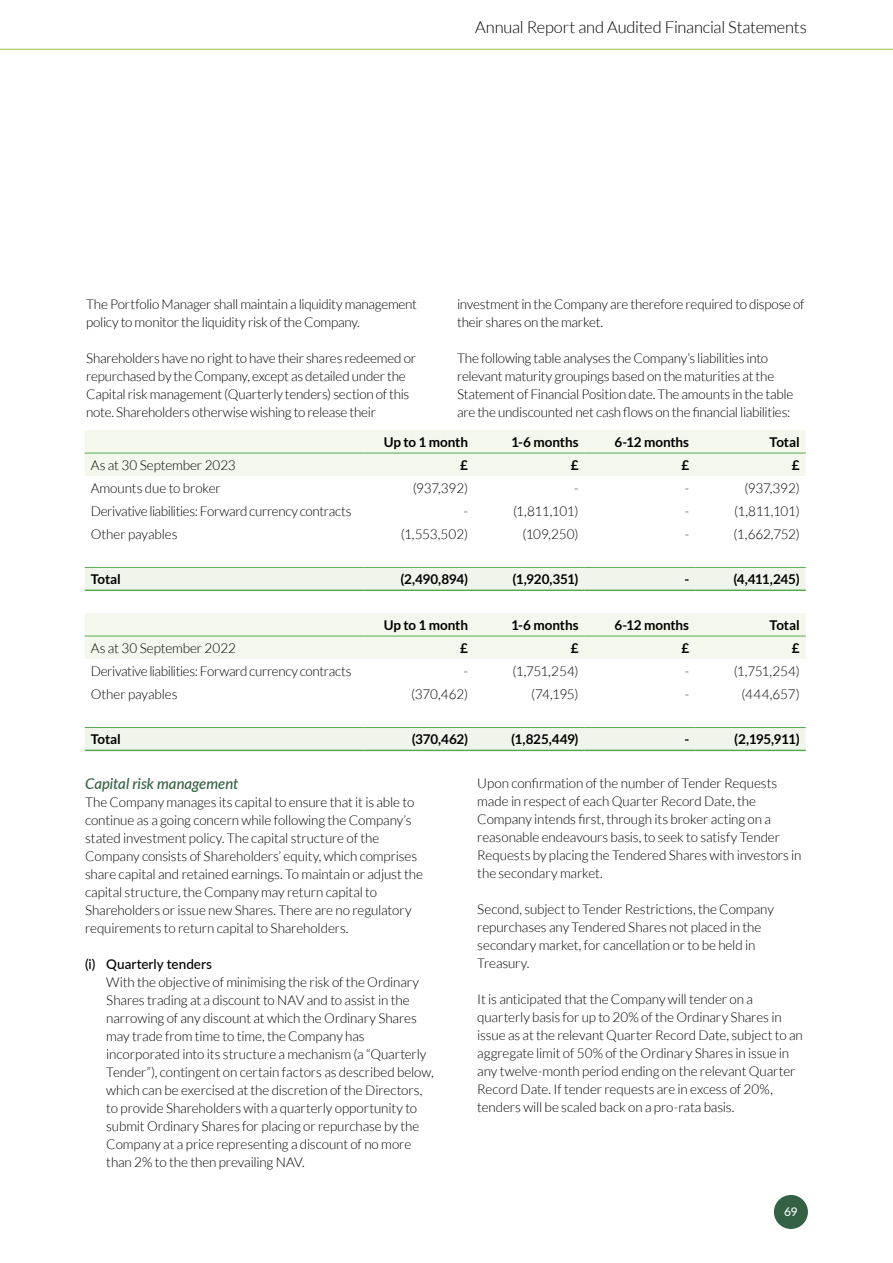
<style>
.page{position:relative;width:893px;height:1263px;background:#fff}
.page>*{position:absolute;margin:0;border:0;box-sizing:border-box;transform-origin:0 0}
.t1{font:300 16.5px "Lato";letter-spacing:-.015em;color:#000}
.FrontCoverDocumentTitle{font:italic 500 15px "Lato";letter-spacing:-.005em;color:#346143}
.FrontCoverDocumentTitle-2{font:300 13.5px/18px "Lato";letter-spacing:-.01em;color:#000}
.FrontCoverDocumentTitle-3{font:700 13.5px "Lato";letter-spacing:-.01em;color:#000}
.FrontCoverDocumentTitle-4{font:300 13.5px "Lato";letter-spacing:-.03em;color:#000}
.FrontCoverDocumentTitle-5{font:500 13.5px "Lato";color:#000}
.t2{font:500 12px "Lato";color:#fff}
</style>
<div class="page">
<div style="left:774px;top:1195px;width:34px;height:34px;background:#346143;border-radius:50%"></div>
<hr style="left:0;top:49px;width:893px;height:1px;background:#94c43a">
<svg style="left:85px;top:430px;width:721px;height:137px"></svg>
<svg style="left:85px;top:568px;width:721px;height:182px"></svg>
<hr style="left:85px;top:453px;width:279px;height:1px;background:#58a952">
<hr style="left:364px;top:453px;width:110px;height:1px;background:#58a952">
<hr style="left:474px;top:453px;width:111px;height:1px;background:#58a952">
<hr style="left:585px;top:453px;width:110px;height:1px;background:#58a952">
<hr style="left:695px;top:453px;width:111px;height:1px;background:#58a952">
<hr style="left:85px;top:636px;width:279px;height:1px;background:#58a952">
<hr style="left:364px;top:636px;width:110px;height:1px;background:#58a952">
<hr style="left:474px;top:636px;width:111px;height:1px;background:#58a952">
<hr style="left:585px;top:636px;width:110px;height:1px;background:#58a952">
<hr style="left:695px;top:636px;width:111px;height:1px;background:#58a952">
<hr style="left:85px;top:567px;width:279px;height:1px;background:#58a952">
<hr style="left:364px;top:567px;width:110px;height:1px;background:#58a952">
<hr style="left:474px;top:567px;width:111px;height:1px;background:#58a952">
<hr style="left:585px;top:567px;width:110px;height:1px;background:#58a952">
<hr style="left:695px;top:567px;width:111px;height:1px;background:#58a952">
<hr style="left:85px;top:589px;width:279px;height:2px;background:#58a952">
<hr style="left:364px;top:589px;width:110px;height:2px;background:#58a952">
<hr style="left:474px;top:589px;width:111px;height:2px;background:#58a952">
<hr style="left:585px;top:589px;width:110px;height:2px;background:#58a952">
<hr style="left:695px;top:589px;width:111px;height:2px;background:#58a952">
<hr style="left:85px;top:727px;width:279px;height:1px;background:#58a952">
<hr style="left:364px;top:727px;width:110px;height:1px;background:#58a952">
<hr style="left:474px;top:727px;width:111px;height:1px;background:#58a952">
<hr style="left:585px;top:727px;width:110px;height:1px;background:#58a952">
<hr style="left:695px;top:727px;width:111px;height:1px;background:#58a952">
<hr style="left:85px;top:750px;width:279px;height:1px;background:#58a952">
<hr style="left:364px;top:750px;width:110px;height:1px;background:#58a952">
<hr style="left:474px;top:750px;width:111px;height:1px;background:#58a952">
<hr style="left:585px;top:750px;width:110px;height:1px;background:#58a952">
<hr style="left:695px;top:750px;width:111px;height:1px;background:#58a952">
<p class="t1" style="left:475px;top:18px;width:333px">Annual Report and Audited Financial Statements</p>
<p class="FrontCoverDocumentTitle-2" style="left:86px;top:295px;width:332px">The Portfolio Manager shall maintain a liquidity management policy to monitor the liquidity risk of the Company.</p>
<p class="FrontCoverDocumentTitle-2" style="left:86px;top:349px;width:332px">Shareholders have no right to have their shares redeemed or repurchased by the Company, except as detailed under the Capital risk management (Quarterly tenders) section of this note. Shareholders otherwise wishing to release their</p>
<p class="FrontCoverDocumentTitle-2" style="left:457px;top:295px;width:349px">investment in the Company are therefore required to dispose of their shares on the market.</p>
<p class="FrontCoverDocumentTitle-2" style="left:457px;top:349px;width:338px">The following table analyses the Company’s liabilities into relevant maturity groupings based on the maturities at the Statement of Financial Position date. The amounts in the table are the undiscounted net cash flows on the financial liabilities:</p>
<p class="FrontCoverDocumentTitle-3" style="left:384px;top:434px;width:86px">Up to 1 month</p>
<p class="FrontCoverDocumentTitle-3" style="left:511px;top:434px;width:69px">1-6 months</p>
<p class="FrontCoverDocumentTitle-3" style="left:614px;top:434px;width:76px">6-12 months</p>
<p class="FrontCoverDocumentTitle-3" style="left:769px;top:434px;width:32px">Total</p>
<p class="FrontCoverDocumentTitle-2" style="left:91px;top:456px;width:147px">As at 30 September 2023</p>
<p class="FrontCoverDocumentTitle-3" style="left:460px;top:457px;width:9px">£</p>
<p class="FrontCoverDocumentTitle-3" style="left:571px;top:457px;width:9px">£</p>
<p class="FrontCoverDocumentTitle-3" style="left:681px;top:457px;width:9px">£</p>
<p class="FrontCoverDocumentTitle-3" style="left:792px;top:457px;width:9px">£</p>
<p class="FrontCoverDocumentTitle-2" style="left:91px;top:479px;width:132px">Amounts due to broker</p>
<p class="FrontCoverDocumentTitle-2" style="left:413px;top:479px;width:57px">(937,392)</p>
<p class="FrontCoverDocumentTitle-2" style="left:574px;top:479px;width:6px">-</p>
<p class="FrontCoverDocumentTitle-2" style="left:685px;top:479px;width:6px">-</p>
<p class="FrontCoverDocumentTitle-2" style="left:744px;top:479px;width:57px">(937,392)</p>
<p class="FrontCoverDocumentTitle-4" style="left:91px;top:504px;width:262px">Derivative liabilities: Forward currency contracts</p>
<p class="FrontCoverDocumentTitle-2" style="left:464px;top:502px;width:6px">-</p>
<p class="FrontCoverDocumentTitle-2" style="left:513px;top:502px;width:67px">(1,811,101)</p>
<p class="FrontCoverDocumentTitle-2" style="left:685px;top:502px;width:6px">-</p>
<p class="FrontCoverDocumentTitle-2" style="left:734px;top:502px;width:67px">(1,811,101)</p>
<p class="FrontCoverDocumentTitle-2" style="left:91px;top:525px;width:88px">Other payables</p>
<p class="FrontCoverDocumentTitle-2" style="left:401px;top:525px;width:69px">(1,553,502)</p>
<p class="FrontCoverDocumentTitle-2" style="left:522px;top:525px;width:58px">(109,250)</p>
<p class="FrontCoverDocumentTitle-2" style="left:685px;top:525px;width:6px">-</p>
<p class="FrontCoverDocumentTitle-2" style="left:733px;top:525px;width:68px">(1,662,752)</p>
<p class="FrontCoverDocumentTitle-3" style="left:91px;top:572px;width:32px">Total</p>
<p class="FrontCoverDocumentTitle-3" style="left:400px;top:572px;width:69px">(2,490,894)</p>
<p class="FrontCoverDocumentTitle-3" style="left:512px;top:572px;width:68px">(1,920,351)</p>
<p class="FrontCoverDocumentTitle-3" style="left:684px;top:572px;width:6px">-</p>
<p class="FrontCoverDocumentTitle-3" style="left:733px;top:572px;width:68px">(4,411,245)</p>
<p class="FrontCoverDocumentTitle-3" style="left:384px;top:617px;width:86px">Up to 1 month</p>
<p class="FrontCoverDocumentTitle-3" style="left:511px;top:617px;width:69px">1-6 months</p>
<p class="FrontCoverDocumentTitle-3" style="left:614px;top:617px;width:76px">6-12 months</p>
<p class="FrontCoverDocumentTitle-3" style="left:769px;top:617px;width:32px">Total</p>
<p class="FrontCoverDocumentTitle-2" style="left:91px;top:639px;width:147px">As at 30 September 2022</p>
<p class="FrontCoverDocumentTitle-3" style="left:460px;top:640px;width:9px">£</p>
<p class="FrontCoverDocumentTitle-3" style="left:571px;top:640px;width:9px">£</p>
<p class="FrontCoverDocumentTitle-3" style="left:681px;top:640px;width:9px">£</p>
<p class="FrontCoverDocumentTitle-3" style="left:792px;top:640px;width:9px">£</p>
<p class="FrontCoverDocumentTitle-4" style="left:91px;top:664px;width:262px">Derivative liabilities: Forward currency contracts</p>
<p class="FrontCoverDocumentTitle-2" style="left:464px;top:662px;width:6px">-</p>
<p class="FrontCoverDocumentTitle-2" style="left:513px;top:662px;width:68px">(1,751,254)</p>
<p class="FrontCoverDocumentTitle-2" style="left:685px;top:662px;width:6px">-</p>
<p class="FrontCoverDocumentTitle-2" style="left:734px;top:662px;width:68px">(1,751,254)</p>
<p class="FrontCoverDocumentTitle-2" style="left:91px;top:685px;width:88px">Other payables</p>
<p class="FrontCoverDocumentTitle-2" style="left:411px;top:685px;width:58px">(370,462)</p>
<p class="FrontCoverDocumentTitle-2" style="left:531px;top:685px;width:49px">(74,195)</p>
<p class="FrontCoverDocumentTitle-2" style="left:685px;top:685px;width:6px">-</p>
<p class="FrontCoverDocumentTitle-2" style="left:741px;top:685px;width:60px">(444,657)</p>
<p class="FrontCoverDocumentTitle-3" style="left:91px;top:732px;width:32px">Total</p>
<p class="FrontCoverDocumentTitle-3" style="left:412px;top:732px;width:58px">(370,462)</p>
<p class="FrontCoverDocumentTitle-3" style="left:511px;top:732px;width:69px">(1,825,449)</p>
<p class="FrontCoverDocumentTitle-3" style="left:684px;top:732px;width:6px">-</p>
<p class="FrontCoverDocumentTitle-3" style="left:734px;top:732px;width:67px">(2,195,911)</p>
<p class="FrontCoverDocumentTitle" style="left:85px;top:773px;width:155px">Capital risk management</p>
<p class="FrontCoverDocumentTitle-2" style="left:85px;top:793px;width:340px">The Company manages its capital to ensure that it is able to continue as a going concern while following the Company’s stated investment policy. The capital structure of the Company consists of Shareholders’ equity, which comprises share capital and retained earnings. To maintain or adjust the capital structure, the Company may return capital to Shareholders or issue new Shares. There are no regulatory requirements to return capital to Shareholders.</p>
<p class="FrontCoverDocumentTitle-5" style="left:85px;top:954px;width:128px">(i) Quarterly tenders</p>
<p class="FrontCoverDocumentTitle-2" style="left:106px;top:973px;width:329px">With the objective of minimising the risk of the Ordinary Shares trading at a discount to NAV and to assist in the narrowing of any discount at which the Ordinary Shares may trade from time to time, the Company has incorporated into its structure a mechanism (a “Quarterly Tender”), contingent on certain factors as described below, which can be exercised at the discretion of the Directors, to provide Shareholders with a quarterly opportunity to submit Ordinary Shares for placing or repurchase by the Company at a price representing a discount of no more than 2% to the then prevailing NAV.</p>
<p class="FrontCoverDocumentTitle-2" style="left:477px;top:774px;width:326px">Upon confirmation of the number of Tender Requests made in respect of each Quarter Record Date, the Company intends first, through its broker acting on a reasonable endeavours basis, to seek to satisfy Tender Requests by placing the Tendered Shares with investors in the secondary market.</p>
<p class="FrontCoverDocumentTitle-2" style="left:477px;top:900px;width:298px">Second, subject to Tender Restrictions, the Company repurchases any Tendered Shares not placed in the secondary market, for cancellation or to be held in Treasury.</p>
<p class="FrontCoverDocumentTitle-2" style="left:477px;top:990px;width:327px">It is anticipated that the Company will tender on a quarterly basis for up to 20% of the Ordinary Shares in issue as at the relevant Quarter Record Date, subject to an aggregate limit of 50% of the Ordinary Shares in issue in any twelve-month period ending on the relevant Quarter Record Date. If tender requests are in excess of 20%, tenders will be scaled back on a pro-rata basis.</p>
<p class="t2" style="left:784px;top:1203px;width:15px">69</p>
</div>
